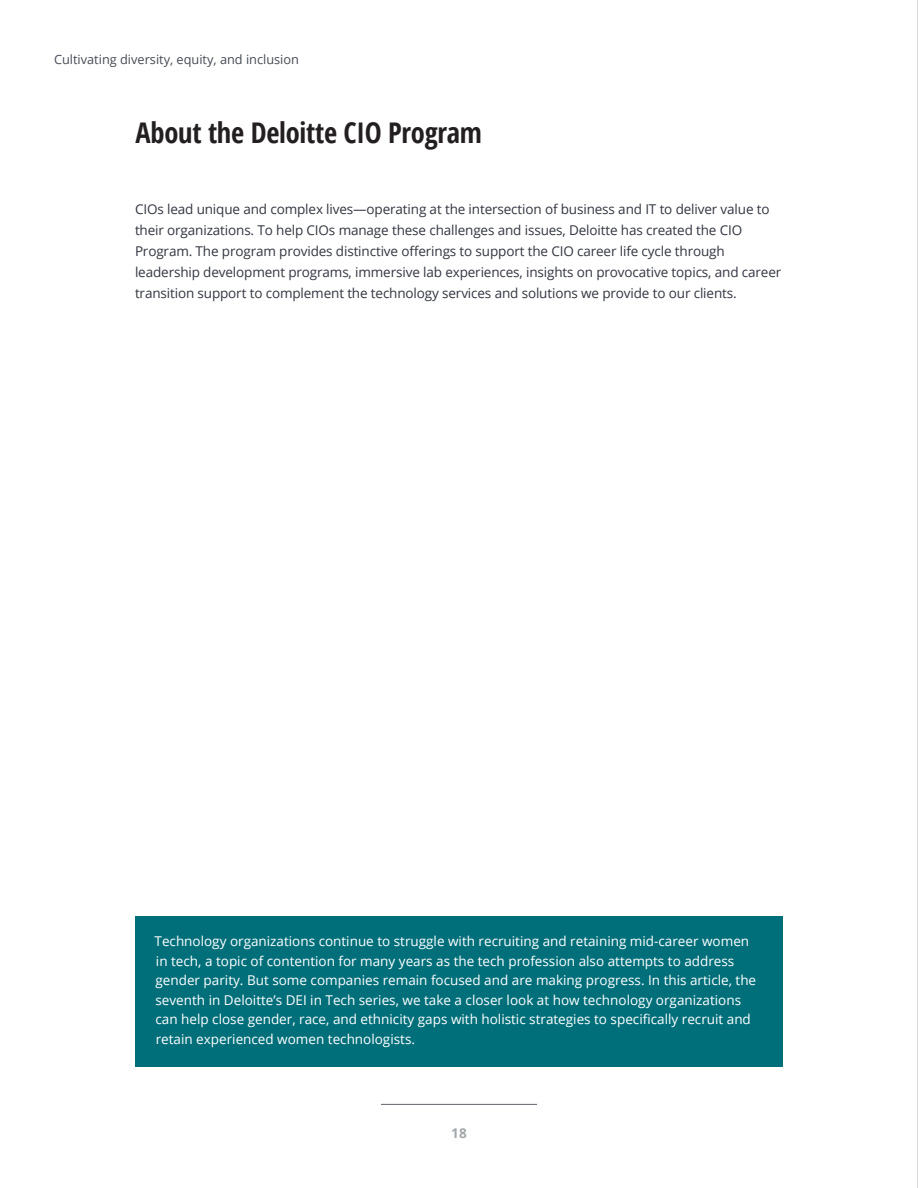
<style>
.page{position:relative;width:918px;height:1188px;background:#fff}
.page>*{position:absolute;margin:0;border:0;box-sizing:border-box;transform-origin:0 0}
.t1{font:700 28.5px "Open Sans Condensed";letter-spacing:-.01em;color:#231f20}
.t2{font:13.5px/19.5px "Open Sans";color:#fff}
.t3{font:13.5px/21px "Open Sans";letter-spacing:-.01em;color:#323640}
.t4{font:700 13.5px "Open Sans";color:#a3a7a9}
.t5{font:12.75px "Open Sans";color:#464b54}
</style>
<div class="page">
<hr style="left:381px;top:1104px;width:156px;height:1px;background:#5f6369">
<div style="left:135px;top:916px;width:648px;height:150px;background:#006f7a"></div>
<hr style="left:917px;top:0;width:1px;height:1188px;background:#d8d9d7">
<p class="t5" style="left:54px;top:50px;width:247px">Cultivating diversity, equity, and inclusion</p>
<h1 class="t1" style="left:136px;top:113px;width:348px">About the Deloitte CIO Program</h1>
<p class="t3" style="left:135px;top:199px;width:648px">CIOs lead unique and complex lives—operating at the intersection of business and IT to deliver value to their organizations. To help CIOs manage these challenges and issues, Deloitte has created the CIO Program. The program provides distinctive offerings to support the CIO career life cycle through leadership development programs, immersive lab experiences, insights on provocative topics, and career transition support to complement the technology services and solutions we provide to our clients.</p>
<p class="t2" style="left:155px;top:931px;width:603px">Technology organizations continue to struggle with recruiting and retaining mid-career women in tech, a topic of contention for many years as the tech profession also attempts to address gender parity. But some companies remain focused and are making progress. In this article, the seventh in Deloitte’s DEI in Tech series, we take a closer look at how technology organizations can help close gender, race, and ethnicity gaps with holistic strategies to specifically recruit and retain experienced women technologists.</p>
<p class="t4" style="left:451px;top:1123px;width:17px">18</p>
</div>
